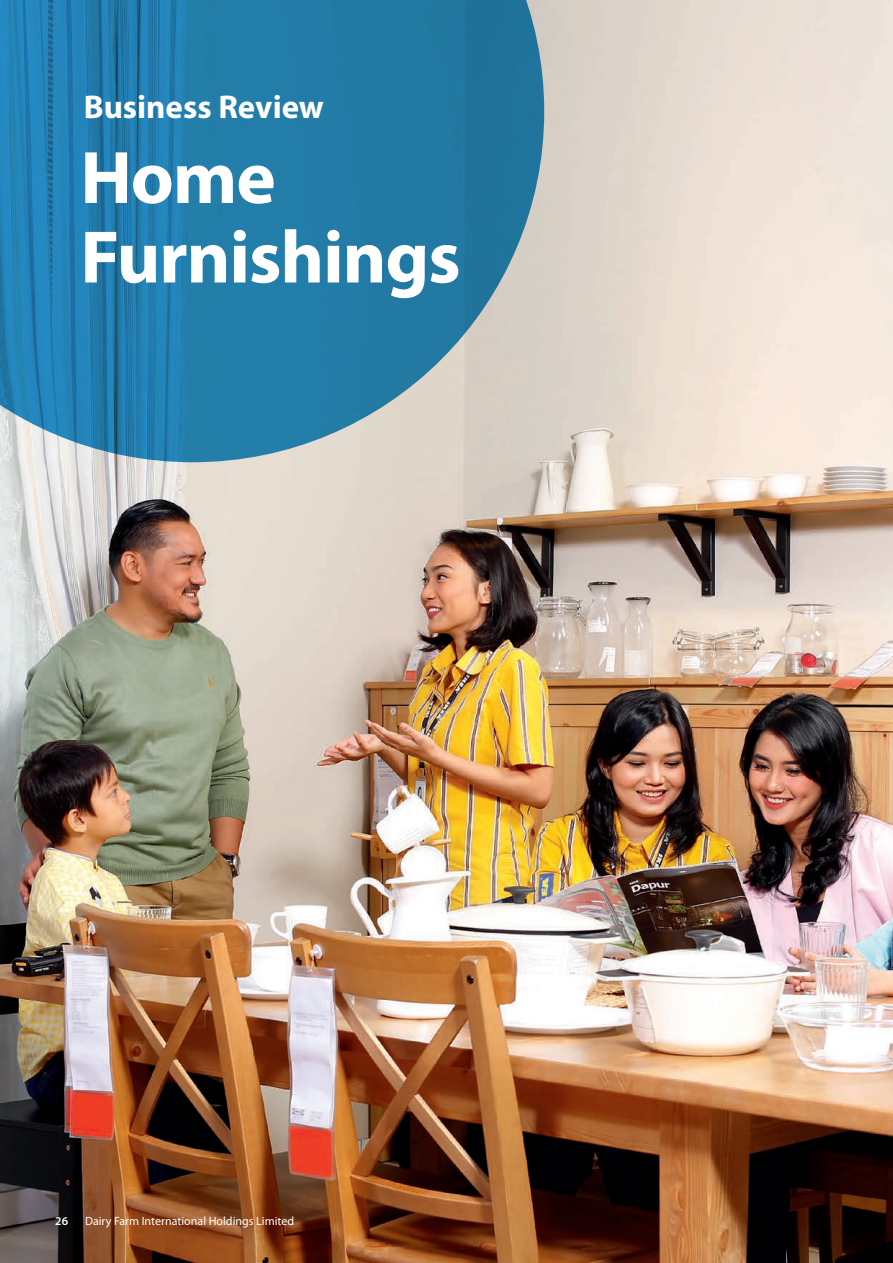
<style>
.page{position:relative;width:893px;height:1263px;background:#fff}
.page>*{position:absolute;margin:0;border:0;box-sizing:border-box;transform-origin:0 0}
.t1{font:700 75px/79.5px "Myriad Pro";letter-spacing:-.015em;color:#fff}
.t2{font:700 33px "Myriad Pro";color:#fff}
.t3{font:12px "Myriad Pro";color:#fff}
.t4{font:600 12px "Myriad Pro";color:#fff}
</style>
<div class="page">
<img style="left:0;top:0;width:893px;height:1263px">
<svg style="left:0;top:0;width:544px;height:462px;background:#3886ad"></svg>
<h2 class="t2" style="left:84px;top:86px;width:242px">Business Review</h2>
<h1 class="t1" style="left:80px;top:135px;width:382px">Home<br>Furnishings</h1>
<p class="t4" style="left:55px;top:1213px;width:14px">26</p>
<p class="t3" style="left:85px;top:1213px;width:211px">Dairy Farm International Holdings Limited</p>
</div>
